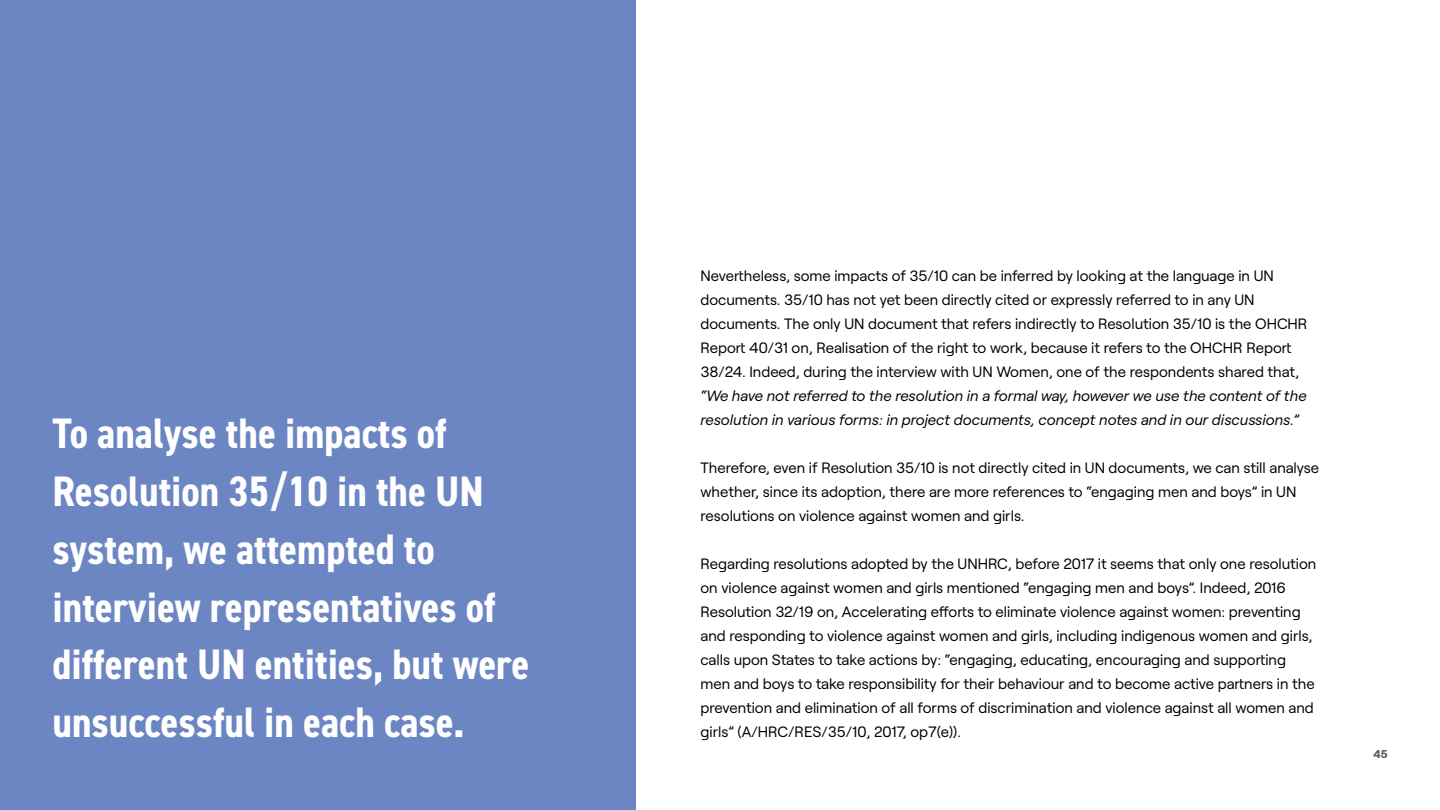
<style>
.page{position:relative;width:1440px;height:810px;background:#fff}
.page>*{position:absolute;margin:0;border:0;box-sizing:border-box;transform-origin:0 0}
.t1{font:700 condensed 42.75px/57.8px "DIN2014";color:#fff}
.t2{font:15px/24px "Roobert";color:#000}
.t3{font:italic 15px/24px "Roobert";color:#000}
.t4{font:600 11.25px "Roobert";color:#666}
</style>
<div class="page">
<div style="left:0;top:0;width:636px;height:810px;background:#6c86c3"></div>
<h1 class="t1" style="left:52px;top:404px;width:478px">To analyse the impacts of<br>Resolution 35/10 in the UN system, we attempted to interview representatives of different UN entities, but were unsuccessful in each case.</h1>
<p class="t2" style="left:700px;top:263px;width:609px">Nevertheless, some impacts of 35/10 can be inferred by looking at the language in UN documents. 35/10 has not yet been directly cited or expressly referred to in any UN documents. The only UN document that refers indirectly to Resolution 35/10 is the OHCHR Report 40/31 on, Realisation of the right to work, because it refers to the OHCHR Report 38/24. Indeed, during the interview with UN Women, one of the respondents shared that,</p>
<p class="t3" style="left:700px;top:383px;width:608px">“We have not referred to the resolution in a formal way, however we use the content of the resolution in various forms: in project documents, concept notes and in our discussions.”</p>
<p class="t2" style="left:700px;top:455px;width:620px">Therefore, even if Resolution 35/10 is not directly cited in UN documents, we can still analyse whether, since its adoption, there are more references to “engaging men and boys” in UN resolutions on violence against women and girls.</p>
<p class="t2" style="left:700px;top:551px;width:617px">Regarding resolutions adopted by the UNHRC, before 2017 it seems that only one resolution on violence against women and girls mentioned “engaging men and boys”. Indeed, 2016<br>Resolution 32/19 on, Accelerating efforts to eliminate violence against women: preventing and responding to violence against women and girls, including indigenous women and girls, calls upon States to take actions by: “engaging, educating, encouraging and supporting men and boys to take responsibility for their behaviour and to become active partners in the prevention and elimination of all forms of discrimination and violence against all women and girls” (A/HRC/RES/35/10, 2017, op7(e)).</p>
<p class="t4" style="left:1373px;top:745px;width:16px">45</p>
</div>
